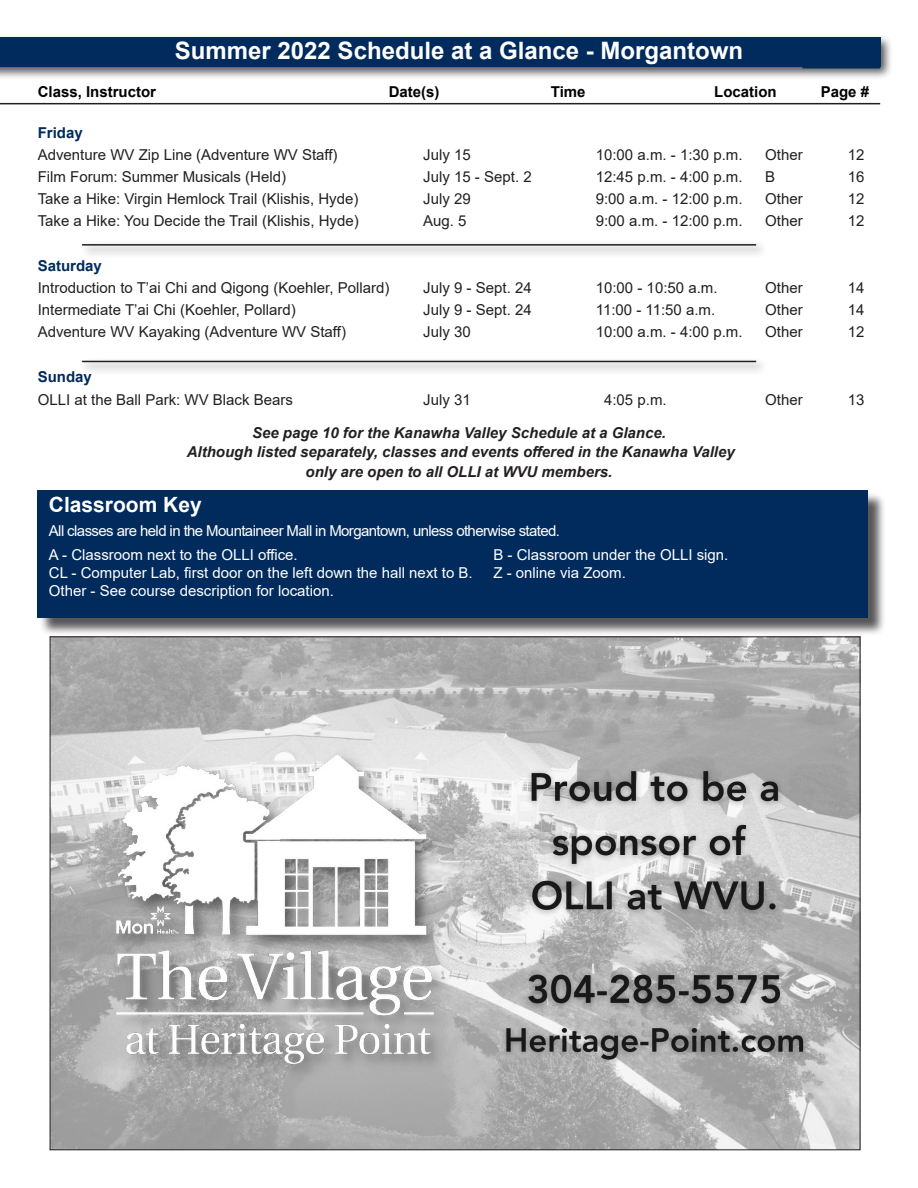
<style>
.page{position:relative;width:918px;height:1188px;background:#fff}
.page>*{position:absolute;margin:0;border:0;box-sizing:border-box;transform-origin:0 0}
.Heading_1{font:700 24px "Arial";color:#fff}
.Heading_1-2{font:700 21px "Arial";color:#fff}
.Heading_1-3{font:15px "Arial";color:#231f20}
.Paragraph_Style_1{font:15px "Arial";color:#fff}
.Heading_1-4{font:italic 700 15px "Arial";color:#231f20}
.Paragraph_Style_1-2{font:15px "Arial";letter-spacing:-.04em;color:#fff}
.t1{font:700 15px "Arial";color:#000}
.Heading_1-5{font:700 15px "Arial";color:#002b5c}
</style>
<div class="page">
<div style="left:0;top:34px;width:893px;height:46px;background:#231f20;opacity:.75"></div>
<div style="left:0;top:38px;width:880px;height:29px;background:#002b5c"></div>
<hr style="left:0;top:103px;width:880px;height:1px;background:#231f20">
<hr style="left:802px;top:67px;width:78px;height:1px;background:#002b5c">
<div style="left:39px;top:493px;width:847px;height:144px;background:#231f20;opacity:.75"></div>
<div style="left:37px;top:490px;width:831px;height:128px;background:#002b5c"></div>
<div style="left:80px;top:241px;width:688px;height:17px;background:#231f20;opacity:.75"></div>
<hr style="left:82px;top:244px;width:674px;height:2px;background:#231f20">
<div style="left:80px;top:357px;width:688px;height:18px;background:#231f20;opacity:.75"></div>
<hr style="left:82px;top:361px;width:674px;height:1px;background:#231f20">
<img style="left:52px;top:638px;width:806px;height:510px">
<img style="left:108px;top:745px;width:344px;height:340px">
<img style="left:494px;top:761px;width:322px;height:311px">
<p class="Heading_1" style="left:175px;top:33px;width:570px">Summer 2022 Schedule at a Glance - Morgantown</p>
<p class="t1" style="left:38px;top:81px;width:120px">Class, Instructor</p>
<p class="t1" style="left:389px;top:81px;width:52px">Date(s)</p>
<p class="t1" style="left:551px;top:81px;width:36px">Time</p>
<p class="t1" style="left:714px;top:81px;width:64px">Location</p>
<p class="t1" style="left:821px;top:81px;width:50px">Page #</p>
<p class="Heading_1-5" style="left:38px;top:123px;width:47px">Friday</p>
<p class="Heading_1-3" style="left:38px;top:145px;width:301px">Adventure WV Zip Line (Adventure WV Staff)</p>
<p class="Heading_1-3" style="left:423px;top:145px;width:49px">July 15</p>
<p class="Heading_1-3" style="left:596px;top:145px;width:148px">10:00 a.m. - 1:30 p.m.</p>
<p class="Heading_1-3" style="left:765px;top:145px;width:39px">Other</p>
<p class="Heading_1-3" style="left:848px;top:145px;width:18px">12</p>
<p class="Heading_1-3" style="left:38px;top:166px;width:250px">Film Forum: Summer Musicals (Held)</p>
<p class="Heading_1-3" style="left:423px;top:166px;width:110px">July 15 - Sept. 2</p>
<p class="Heading_1-3" style="left:596px;top:166px;width:148px">12:45 p.m. - 4:00 p.m.</p>
<p class="Heading_1-3" style="left:765px;top:166px;width:12px">B</p>
<p class="Heading_1-3" style="left:848px;top:166px;width:18px">16</p>
<p class="Heading_1-3" style="left:38px;top:188px;width:322px">Take a Hike: Virgin Hemlock Trail (Klishis, Hyde)</p>
<p class="Heading_1-3" style="left:423px;top:188px;width:49px">July 29</p>
<p class="Heading_1-3" style="left:596px;top:188px;width:148px">9:00 a.m. - 12:00 p.m.</p>
<p class="Heading_1-3" style="left:765px;top:188px;width:39px">Other</p>
<p class="Heading_1-3" style="left:848px;top:188px;width:18px">12</p>
<p class="Heading_1-3" style="left:38px;top:211px;width:322px">Take a Hike: You Decide the Trail (Klishis, Hyde)</p>
<p class="Heading_1-3" style="left:423px;top:211px;width:45px">Aug. 5</p>
<p class="Heading_1-3" style="left:596px;top:211px;width:148px">9:00 a.m. - 12:00 p.m.</p>
<p class="Heading_1-3" style="left:765px;top:211px;width:39px">Other</p>
<p class="Heading_1-3" style="left:848px;top:211px;width:18px">12</p>
<p class="Heading_1-5" style="left:38px;top:255px;width:66px">Saturday</p>
<p class="Heading_1-3" style="left:38px;top:277px;width:353px">Introduction to T’ai Chi and Qigong (Koehler, Pollard)</p>
<p class="Heading_1-3" style="left:423px;top:277px;width:110px">July 9 - Sept. 24</p>
<p class="Heading_1-3" style="left:596px;top:277px;width:123px">10:00 - 10:50 a.m.</p>
<p class="Heading_1-3" style="left:765px;top:277px;width:39px">Other</p>
<p class="Heading_1-3" style="left:848px;top:277px;width:18px">14</p>
<p class="Heading_1-3" style="left:38px;top:299px;width:260px">Intermediate T’ai Chi (Koehler, Pollard)</p>
<p class="Heading_1-3" style="left:423px;top:299px;width:110px">July 9 - Sept. 24</p>
<p class="Heading_1-3" style="left:596px;top:299px;width:121px">11:00 - 11:50 a.m.</p>
<p class="Heading_1-3" style="left:765px;top:299px;width:39px">Other</p>
<p class="Heading_1-3" style="left:848px;top:299px;width:18px">14</p>
<p class="Heading_1-3" style="left:38px;top:322px;width:310px">Adventure WV Kayaking (Adventure WV Staff)</p>
<p class="Heading_1-3" style="left:423px;top:322px;width:49px">July 30</p>
<p class="Heading_1-3" style="left:596px;top:322px;width:148px">10:00 a.m. - 4:00 p.m.</p>
<p class="Heading_1-3" style="left:765px;top:322px;width:39px">Other</p>
<p class="Heading_1-3" style="left:848px;top:322px;width:18px">12</p>
<p class="Heading_1-5" style="left:38px;top:366px;width:56px">Sunday</p>
<p class="Heading_1-3" style="left:38px;top:389px;width:257px">OLLI at the Ball Park: WV Black Bears</p>
<p class="Heading_1-3" style="left:423px;top:389px;width:49px">July 31</p>
<p class="Heading_1-3" style="left:604px;top:389px;width:64px">4:05 p.m.</p>
<p class="Heading_1-3" style="left:765px;top:389px;width:39px">Other</p>
<p class="Heading_1-3" style="left:848px;top:389px;width:18px">13</p>
<p class="Heading_1-4" style="left:252px;top:422px;width:415px">See page 10 for the Kanawha Valley Schedule at a Glance.</p>
<p class="Heading_1-4" style="left:187px;top:442px;width:549px">Although listed separately, classes and events offered in the Kanawha Valley</p>
<p class="Heading_1-4" style="left:306px;top:461px;width:308px">only are open to all OLLI at WVU members.</p>
<p class="Heading_1-2" style="left:49px;top:490px;width:154px">Classroom Key</p>
<p class="Paragraph_Style_1-2" style="left:49px;top:521px;width:513px">All classes are held in the Mountaineer Mall in Morgantown, unless otherwise stated.</p>
<p class="Paragraph_Style_1" style="left:49px;top:545px;width:250px">A - Classroom next to the OLLI office.</p>
<p class="Paragraph_Style_1" style="left:493px;top:545px;width:237px">B - Classroom under the OLLI sign.</p>
<p class="Paragraph_Style_1" style="left:49px;top:563px;width:425px">CL - Computer Lab, first door on the left down the hall next to B.</p>
<p class="Paragraph_Style_1" style="left:493px;top:563px;width:134px">Z - online via Zoom.</p>
<p class="Paragraph_Style_1" style="left:49px;top:581px;width:287px">Other - See course description for location.</p>
</div>
